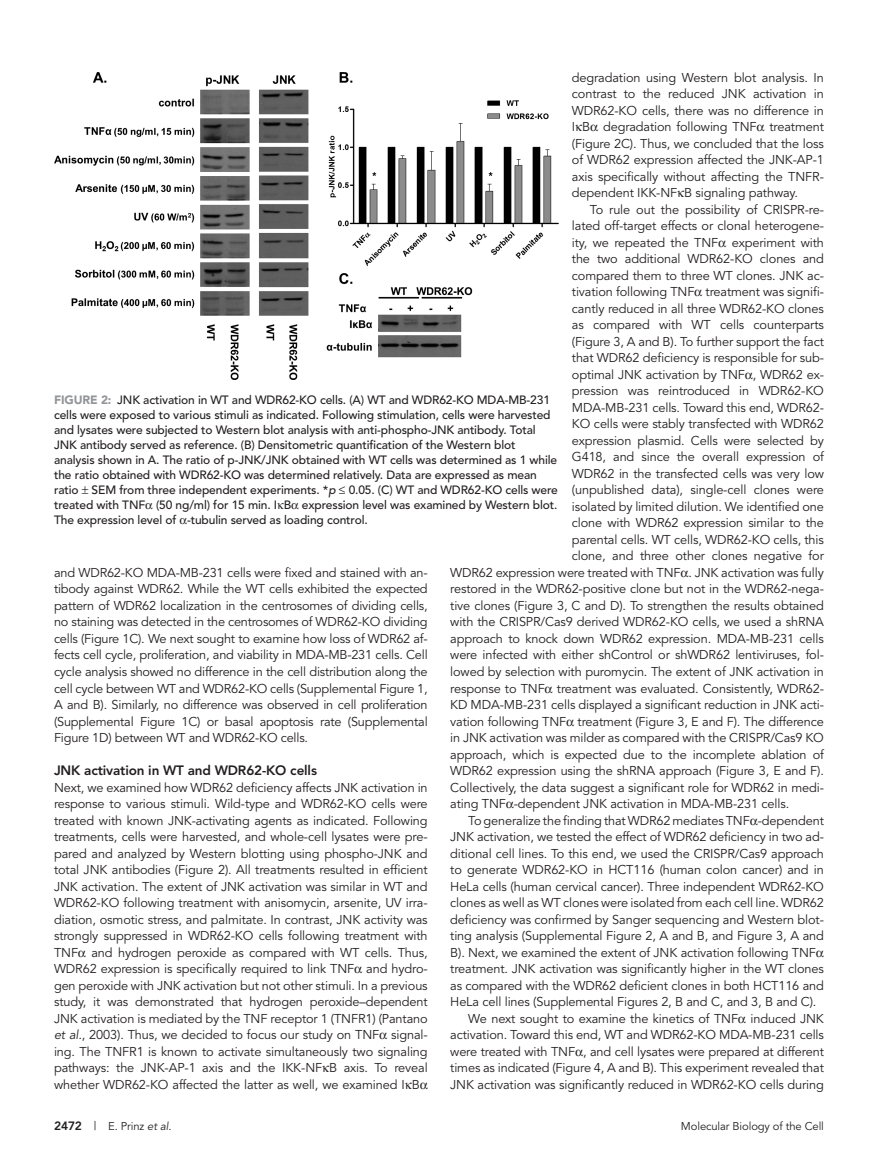
<style>
.page{position:relative;width:878px;height:1175px;background:#fff}
.page>*{position:absolute;margin:0;border:0;box-sizing:border-box;transform-origin:0 0}
.t1{font:800 13.5px "Avenir";letter-spacing:-.01em;color:#231f20}
.Para{font:12.75px/16.5px "Avenir";letter-spacing:-.01em;color:#231f20}
.ParaFL{font:12.75px/16.5px "Avenir";letter-spacing:-.01em;color:#231f20;text-align:justify}
.FigCaption{font:500 12px/15px "Avenir";letter-spacing:-.01em;color:#231f20}
.ParaFL-2{font:11.25px "Avenir";letter-spacing:-.01em;color:#231f20}
.s1{font-weight:900;color:#939598}
.s2{font-style:italic}
.s3{font-weight:800;font-size:12px}
.s4{font-size:12px}
</style>
<div class="page">
<img style="left:54px;top:72px;width:504px;height:308px">
<p class="ParaFL" style="left:572px;top:69px;width:253px">degradation using Western blot analysis. In contrast to the reduced JNK activation in WDR62-KO cells, there was no difference in I B degradation following TNF treatment (Figure 2C). Thus, we concluded that the loss of WDR62 expression affected the JNK-AP-1 axis specifically without affecting the TNFR&shy;dependent IKK-NF B signaling pathway.</p>
<p class="Para" style="left:590px;top:201px;width:235px">To rule out the possibility of CRISPR-re-</p>
<p class="Para" style="left:572px;top:218px;width:253px">lated off-target effects or clonal heterogene-</p>
<p class="Para" style="left:572px;top:234px;width:253px">ity, we repeated the TNF experiment with</p>
<p class="Para" style="left:572px;top:251px;width:253px">the two additional WDR62-KO clones and</p>
<p class="Para" style="left:572px;top:267px;width:253px">compared them to three WT clones. JNK ac-</p>
<p class="Para" style="left:572px;top:284px;width:253px">tivation following TNF treatment was signifi-</p>
<p class="Para" style="left:572px;top:300px;width:253px">cantly reduced in all three WDR62-KO clones</p>
<p class="Para" style="left:572px;top:317px;width:253px">as compared with WT cells counterparts</p>
<p class="Para" style="left:572px;top:333px;width:253px">(Figure 3, A and B). To further support the fact</p>
<p class="Para" style="left:572px;top:350px;width:253px">that WDR62 deficiency is responsible for sub-</p>
<p class="Para" style="left:572px;top:366px;width:253px">optimal JNK activation by TNF , WDR62 ex-</p>
<p class="Para" style="left:572px;top:383px;width:253px">pression was reintroduced in WDR62-KO</p>
<p class="Para" style="left:572px;top:399px;width:253px">MDA-MB-231 cells. Toward this end, WDR62-</p>
<p class="Para" style="left:572px;top:416px;width:253px">KO cells were stably transfected with WDR62</p>
<p class="Para" style="left:572px;top:432px;width:253px">expression plasmid. Cells were selected by</p>
<p class="Para" style="left:572px;top:449px;width:253px">G418, and since the overall expression of</p>
<p class="Para" style="left:572px;top:465px;width:253px">WDR62 in the transfected cells was very low</p>
<p class="Para" style="left:572px;top:482px;width:253px">(unpublished data), single-cell clones were</p>
<p class="Para" style="left:572px;top:498px;width:253px">isolated by limited dilution. We identified one</p>
<p class="Para" style="left:572px;top:515px;width:253px">clone with WDR62 expression similar to the</p>
<p class="Para" style="left:572px;top:531px;width:253px">parental cells. WT cells, WDR62-KO cells, this</p>
<p class="Para" style="left:572px;top:548px;width:253px">clone, and three other clones negative for</p>
<p class="Para" style="left:450px;top:564px;width:375px">WDR62 expression were treated with TNF . JNK activation was fully</p>
<p class="Para" style="left:450px;top:581px;width:375px">restored in the WDR62-positive clone but not in the WDR62-nega-</p>
<p class="Para" style="left:450px;top:597px;width:375px">tive clones (Figure 3, C and D). To strengthen the results obtained</p>
<p class="Para" style="left:450px;top:614px;width:375px">with the CRISPR/Cas9 derived WDR62-KO cells, we used a shRNA</p>
<p class="Para" style="left:450px;top:630px;width:375px">approach to knock down WDR62 expression. MDA-MB-231 cells</p>
<p class="Para" style="left:450px;top:647px;width:375px">were infected with either shControl or shWDR62 lentiviruses, fol-</p>
<p class="Para" style="left:450px;top:663px;width:375px">lowed by selection with puromycin. The extent of JNK activation in</p>
<p class="Para" style="left:450px;top:680px;width:375px">response to TNF treatment was evaluated. Consistently, WDR62-</p>
<p class="Para" style="left:450px;top:696px;width:375px">KD MDA-MB-231 cells displayed a significant reduction in JNK acti-</p>
<p class="Para" style="left:450px;top:713px;width:375px">vation following TNF treatment (Figure 3, E and F). The difference</p>
<p class="Para" style="left:450px;top:729px;width:375px">in JNK activation was milder as compared with the CRISPR/Cas9 KO</p>
<p class="Para" style="left:450px;top:746px;width:375px">approach, which is expected due to the incomplete ablation of</p>
<p class="Para" style="left:450px;top:762px;width:375px">WDR62 expression using the shRNA approach (Figure 3, E and F).</p>
<p class="Para" style="left:450px;top:779px;width:375px">Collectively, the data suggest a significant role for WDR62 in medi-</p>
<p class="Para" style="left:450px;top:795px;width:340px">ating TNF -dependent JNK activation in MDA-MB-231 cells.</p>
<p class="Para" style="left:450px;top:812px;width:375px;text-indent:18px">To generalize the finding that WDR62 mediates TNF -dependent JNK activation, we tested the effect of WDR62 deficiency in two ad&shy;ditional cell lines. To this end, we used the CRISPR/Cas9 approach to generate WDR62-KO in HCT116 (human colon cancer) and in HeLa cells (human cervical cancer). Three independent WDR62-KO clones as well as WT clones were isolated from each cell line. WDR62 deficiency was confirmed by Sanger sequencing and Western blot&shy;ting analysis (Supplemental Figure 2, A and B, and Figure 3, A and B). Next, we examined the extent of JNK activation following TNF treatment. JNK activation was significantly higher in the WT clones as compared with the WDR62 deficient clones in both HCT116 and HeLa cell lines (Supplemental Figures 2, B and C, and 3, B and C).</p>
<p class="Para" style="left:450px;top:1010px;width:375px;text-align:justify;text-indent:18px">We next sought to examine the kinetics of TNF induced JNK activation. Toward this end, WT and WDR62-KO MDA-MB-231 cells were treated with TNF , and cell lysates were prepared at different times as indicated (Figure 4, A and B). This experiment revealed that JNK activation was significantly reduced in WDR62-KO cells during</p>
<p class="FigCaption" style="left:54px;top:392px;width:505px"><span class="s1">FIGURE 2:</span> JNK activation in WT and WDR62-KO cells. (A) WT and WDR62-KO MDA-MB-231 cells were exposed to various stimuli as indicated. Following stimulation, cells were harvested and lysates were subjected to Western blot analysis with anti-phospho-JNK antibody. Total JNK antibody served as reference. (B) Densitometric quantification of the Western blot analysis shown in A. The ratio of p-JNK/JNK obtained with WT cells was determined as 1 while the ratio obtained with WDR62-KO was determined relatively. Data are expressed as mean ratio SEM from three independent experiments. *<span class="s2">p</span> ≤ 0.05. (C) WT and WDR62-KO cells were treated with TNF (50 ng/ml) for 15 min. I B expression level was examined by Western blot.<br>The expression level of -tubulin served as loading control.</p>
<p class="ParaFL" style="left:54px;top:564px;width:375px">and WDR62-KO MDA-MB-231 cells were fixed and stained with an&shy;tibody against WDR62. While the WT cells exhibited the expected pattern of WDR62 localization in the centrosomes of dividing cells, no staining was detected in the centrosomes of WDR62-KO dividing cells (Figure 1C). We next sought to examine how loss of WDR62 af&shy;fects cell cycle, proliferation, and viability in MDA-MB-231 cells. Cell cycle analysis showed no difference in the cell distribution along the cell cycle between WT and WDR62-KO cells (Supplemental Figure 1, A and B). Similarly, no difference was observed in cell proliferation (Supplemental Figure 1C) or basal apoptosis rate (Supplemental Figure 1D) between WT and WDR62-KO cells.</p>
<h2 class="t1" style="left:54px;top:762px;width:264px">JNK activation in WT and WDR62-KO cells</h2>
<p class="ParaFL" style="left:54px;top:779px;width:375px">Next, we examined how WDR62 deficiency affects JNK activation in response to various stimuli. Wild-type and WDR62-KO cells were treated with known JNK-activating agents as indicated. Following treatments, cells were harvested, and whole-cell lysates were pre&shy;pared and analyzed by Western blotting using phospho-JNK and total JNK antibodies (Figure 2). All treatments resulted in efficient JNK activation. The extent of JNK activation was similar in WT and WDR62-KO following treatment with anisomycin, arsenite, UV irra&shy;diation, osmotic stress, and palmitate. In contrast, JNK activity was strongly suppressed in WDR62-KO cells following treatment with TNF and hydrogen peroxide as compared with WT cells. Thus, WDR62 expression is specifically required to link TNF and hydro&shy;gen peroxide with JNK activation but not other stimuli. In a previous study, it was demonstrated that hydrogen peroxide–dependent JNK activation is mediated by the TNF receptor 1 (TNFR1) (Pantano <span class="s2">et al.</span>, 2003). Thus, we decided to focus our study on TNF signal&shy;ing. The TNFR1 is known to activate simultaneously two signaling pathways: the JNK-AP-1 axis and the IKK-NF B axis. To reveal whether WDR62-KO affected the latter as well, we examined I B</p>
<p class="ParaFL-2" style="left:54px;top:1119px;width:119px"><span class="s3">2472</span> <span class="s4">|</span> E. Prinz <span class="s2">et al</span>.</p>
<p class="ParaFL-2" style="left:681px;top:1119px;width:144px">Molecular Biology of the Cell</p>
</div>
